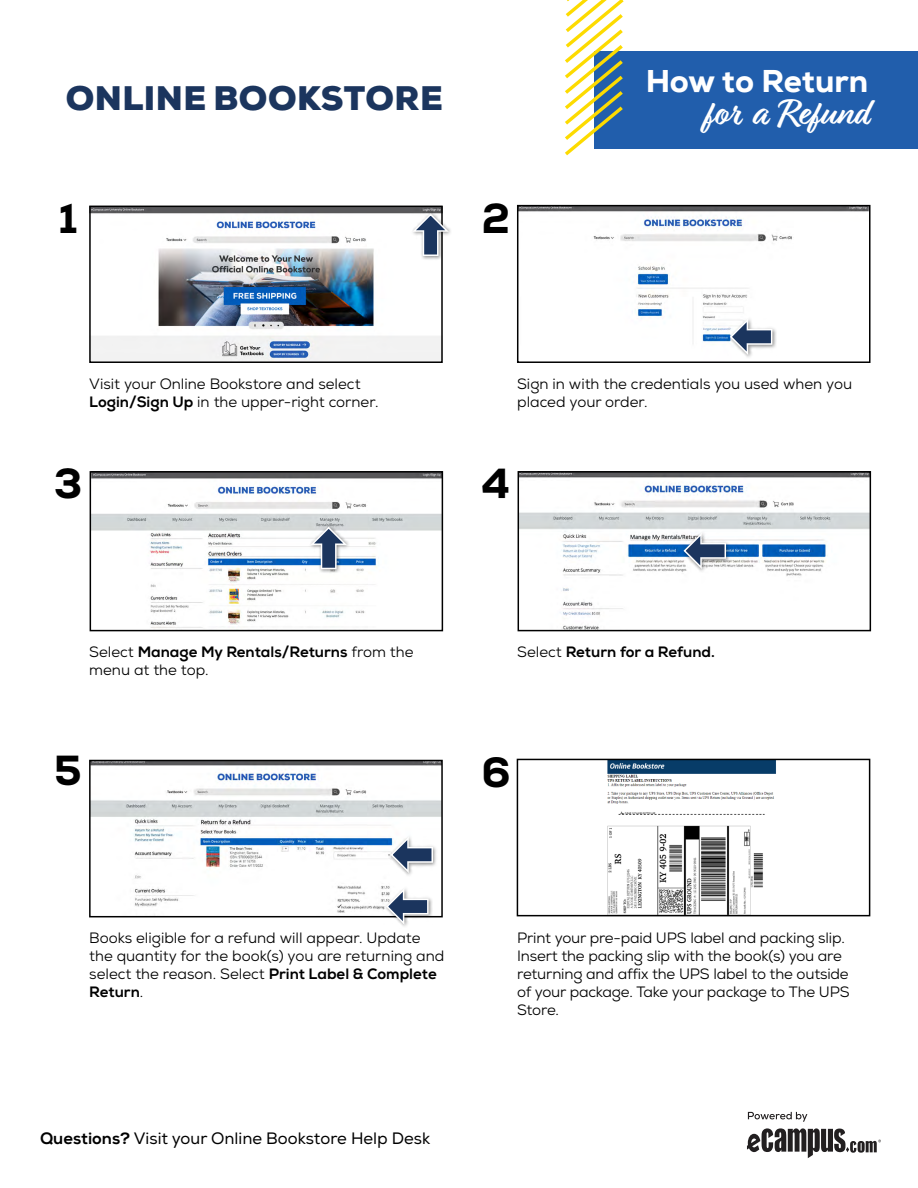
<style>
.page{position:relative;width:918px;height:1188px;background:#fff}
.page>*{position:absolute;margin:0;border:0;box-sizing:border-box;transform-origin:0 0}
.t1{font:800 42px "Nexa";color:#000}
.Questions{font:700 37.5px "Relation";color:#fff}
.t2{font:900 33px "Nexa";letter-spacing:.015em;color:#1b355e}
.Questions-2{font:800 31.5px "Nexa";color:#fff}
.t3{font:16.5px "Nexa";color:#000}
.Instructions{font:15px/18px "Nexa";letter-spacing:-.005em;color:#000}
.Instructions-2{font:800 15px "Nexa";color:#000}
.s1{font-weight:800}
.s2{font-weight:400}
</style>
<div class="page">
<div style="left:594px;top:51px;width:324px;height:98px;background:#215eac"></div>
<svg style="left:565px;top:0;width:59px;height:155px"></svg>
<img style="left:92px;top:209px;width:348px;height:151px">
<div style="left:89px;top:206px;width:354px;height:157px;border:2px solid #000"></div>
<div style="left:410px;top:211px;width:43px;height:49px;background:#000;opacity:.45"></div>
<svg style="left:412px;top:213px;width:37px;height:43px"></svg>
<img style="left:520px;top:208px;width:348px;height:134px">
<div style="left:517px;top:205px;width:354px;height:158px;border:2px solid #000"></div>
<div style="left:727px;top:316px;width:50px;height:43px;background:#000;opacity:.45"></div>
<svg style="left:730px;top:319px;width:42px;height:36px"></svg>
<img style="left:93px;top:474px;width:347px;height:154px">
<div style="left:90px;top:471px;width:353px;height:160px;border:2px solid #000"></div>
<div style="left:308px;top:524px;width:43px;height:50px;background:#000;opacity:.45"></div>
<svg style="left:310px;top:527px;width:37px;height:42px"></svg>
<img style="left:521px;top:474px;width:347px;height:154px">
<div style="left:518px;top:471px;width:353px;height:160px;border:2px solid #000"></div>
<div style="left:681px;top:530px;width:49px;height:43px;background:#000;opacity:.45"></div>
<svg style="left:684px;top:533px;width:42px;height:36px"></svg>
<svg style="left:89px;top:759px;width:354px;height:159px"></svg>
<div style="left:388px;top:834px;width:49px;height:43px;background:#000;opacity:.45"></div>
<svg style="left:390px;top:837px;width:43px;height:36px"></svg>
<div style="left:384px;top:886px;width:49px;height:42px;background:#000;opacity:.45"></div>
<svg style="left:386px;top:888px;width:43px;height:37px"></svg>
<svg style="left:516px;top:758px;width:355px;height:159px"></svg>
<svg style="left:747px;top:1128px;width:134px;height:30px"></svg>
<svg style="left:748px;top:1112px;width:59px;height:10px"></svg>
<p class="t2" style="left:66px;top:76px;width:379px">ONLINE BOOKSTORE</p>
<p class="t1" style="left:59px;top:192px;width:21px">1</p>
<p class="t1" style="left:482px;top:192px;width:30px">2</p>
<p class="Questions-2" style="left:646px;top:61px;width:224px">How to Return</p>
<p class="Questions" style="left:702px;top:91px;width:168px">for a Refund</p>
<p class="Instructions" style="left:89px;top:375px;width:273px">Visit your Online Bookstore and select</p>
<p class="Instructions" style="left:89px;top:393px;width:291px"><span class="s1">Login/Sign Up</span> in the upper-right corner.</p>
<p class="t1" style="left:54px;top:457px;width:30px">3</p>
<p class="Instructions" style="left:517px;top:375px;width:337px">Sign in with the credentials you used when you placed your order.</p>
<p class="t1" style="left:482px;top:457px;width:30px">4</p>
<p class="Instructions" style="left:89px;top:643px;width:326px">Select <span class="s1">Manage My Rentals/Returns</span> from the menu at the top.</p>
<p class="t1" style="left:54px;top:744px;width:29px">5</p>
<p class="Instructions-2" style="left:517px;top:643px;width:199px"><span class="s2">Select</span> Return for a Refund.</p>
<p class="t1" style="left:481px;top:745px;width:31px">6</p>
<p class="Instructions" style="left:89px;top:929px;width:357px">Books eligible for a refund will appear. Update the quantity for the book(s) you are returning and select the reason. Select <span class="s1">Print Label &amp; Complete Return</span>.</p>
<p class="t3" style="left:40px;top:1128px;width:392px"><span class="s1">Questions?</span> Visit your Online Bookstore Help Desk</p>
<p class="Instructions" style="left:517px;top:929px;width:334px">Print your pre-paid UPS label and packing slip.<br>Insert the packing slip with the book(s) you are returning and affix the UPS label to the outside of your package. Take your package to The UPS Store.</p>
</div>
